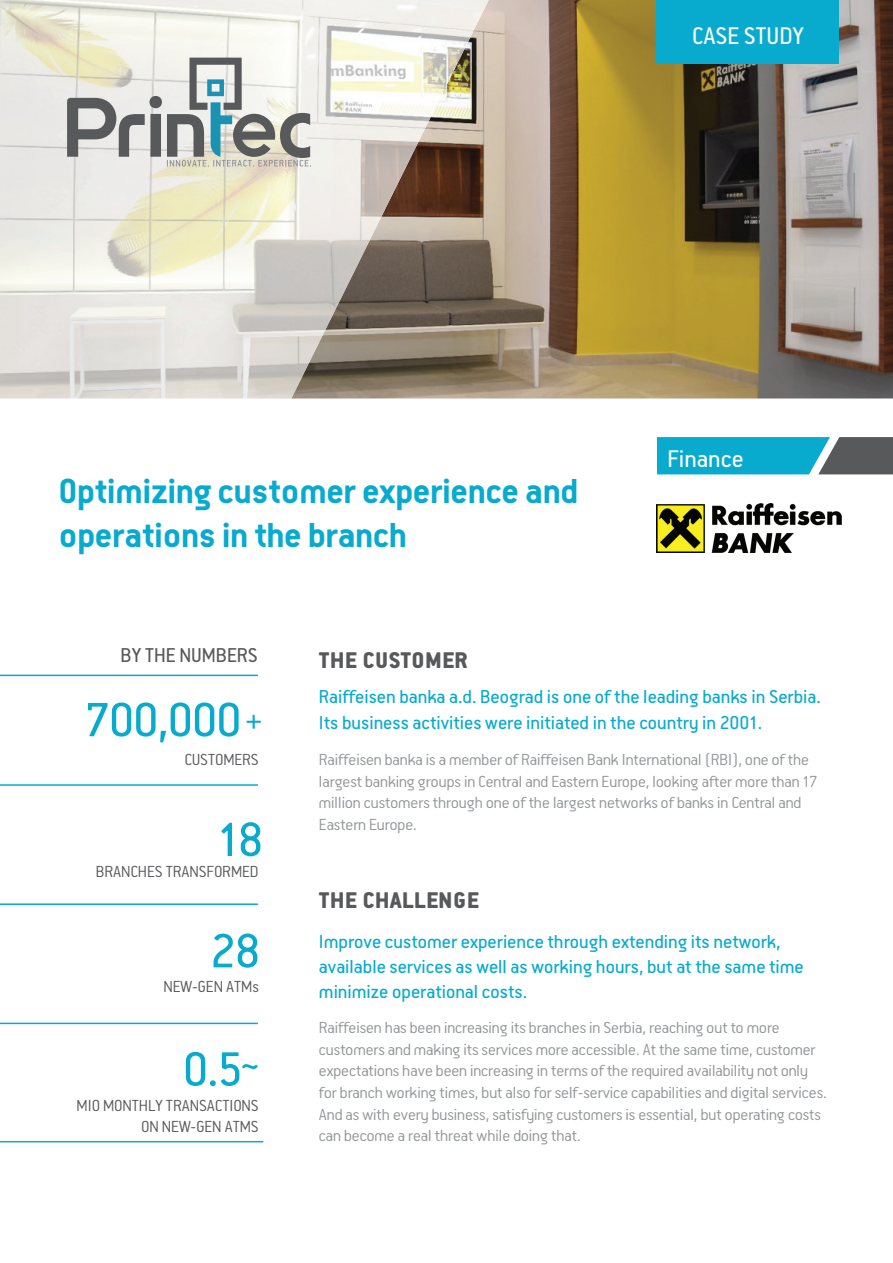
<style>
.page{position:relative;width:893px;height:1263px;background:#fff}
.page>*{position:absolute;margin:0;border:0;box-sizing:border-box;transform-origin:0 0}
.t1{font:54px "PF Premier Text";letter-spacing:-.025em;color:#08abce}
.t2{font:700 39px/43.5px "PF Premier Text";color:#08abce}
.t3{font:34.5px "PF Premier Text";color:#08abce}
.t4{font:27px "PF Premier Text";color:#fff}
.t5{font:900 25.5px "PF Premier Text";color:#58595b}
.t6{font:22.5px "PF Premier Text";color:#58595b}
.t7{font:21px/25.2px "PF Premier Text";color:#08abce}
.t8{font:300 18px/21.6px "PF Premier Text";color:#939698}
.t9{font:300 18px/21.6px "PF Premier Text";color:#58595b;text-align:right}
</style>
<div class="page">
<img style="left:489px;top:0;width:404px;height:398px">
<svg style="left:0;top:398px;width:291px;height:1px"></svg>
<img style="left:0;top:0;width:489px;height:398px">
<hr style="left:0;top:675px;width:258px;height:1px;background:#08abce">
<svg style="left:657px;top:437px;width:236px;height:37px;background:#2798b1"></svg>
<hr style="left:0;top:784px;width:258px;height:2px;background:#08abce">
<hr style="left:0;top:903px;width:258px;height:2px;background:#08abce">
<hr style="left:0;top:1023px;width:258px;height:1px;background:#08abce">
<hr style="left:0;top:1141px;width:263px;height:1px;background:#08abce">
<div style="left:657px;top:0;width:182px;height:64px;background:#08abce"></div>
<svg style="left:67px;top:58px;width:244px;height:109px;background:#bfc2be"></svg>
<img style="left:657px;top:503px;width:184px;height:50px">
<h3 class="t4" style="left:692px;top:23px;width:114px">CASE STUDY</h3>
<h2 class="t2" style="left:59px;top:470px;width:521px">Optimizing customer experience and operations in the branch</h2>
<p class="t6" style="left:121px;top:644px;width:139px">BY THE NUMBERS</p>
<h3 class="t5" style="left:319px;top:647px;width:151px">THE CUSTOMER</h3>
<h3 class="t4" style="left:667px;top:445px;width:78px">Finance</h3>
<h1 class="t1" style="left:84px;top:693px;width:159px">700,000</h1>
<h3 class="t3" style="left:245px;top:703px;width:19px">+</h3>
<p class="t9" style="left:184px;top:749px;width:76px">CUSTOMERS</p>
<h1 class="t1" style="left:218px;top:813px;width:47px">18</h1>
<p class="t9" style="left:96px;top:861px;width:165px">BRANCHES TRANSFORMED</p>
<h1 class="t1" style="left:210px;top:924px;width:51px">28</h1>
<p class="t9" style="left:163px;top:976px;width:97px">NEW-GEN ATMs</p>
<h1 class="t1" style="left:183px;top:1042px;width:62px">0.5</h1>
<p class="t9" style="left:77px;top:1094px;width:184px">MIO MONTHLY TRANSACTIONS<br>ON NEW-GEN ATMS</p>
<h3 class="t3" style="left:240px;top:1049px;width:21px">~</h3>
<p class="t7" style="left:319px;top:684px;width:503px">Raiffeisen banka a.d. Beograd is one of the leading banks in Serbia.<br>Its business activities were initiated in the country in 2001.</p>
<p class="t8" style="left:319px;top:749px;width:500px">Raiffeisen banka is a member of Raiffeisen Bank International (RBI), one of the largest banking groups in Central and Eastern Europe, looking after more than 17 million customers through one of the largest networks of banks in Central and Eastern Europe.</p>
<h3 class="t5" style="left:319px;top:887px;width:161px">THE CHALLENGE</h3>
<p class="t7" style="left:319px;top:929px;width:486px">Improve customer experience through extending its network, available services as well as working hours, but at the same time minimize operational costs.</p>
<p class="t8" style="left:319px;top:1017px;width:509px">Raiffeisen has been increasing its branches in Serbia, reaching out to more customers and making its services more accessible. At the same time, customer expectations have been increasing in terms of the required availability not only for branch working times, but also for self-service capabilities and digital services.<br>And as with every business, satisfying customers is essential, but operating costs can become a real threat while doing that.</p>
</div>
